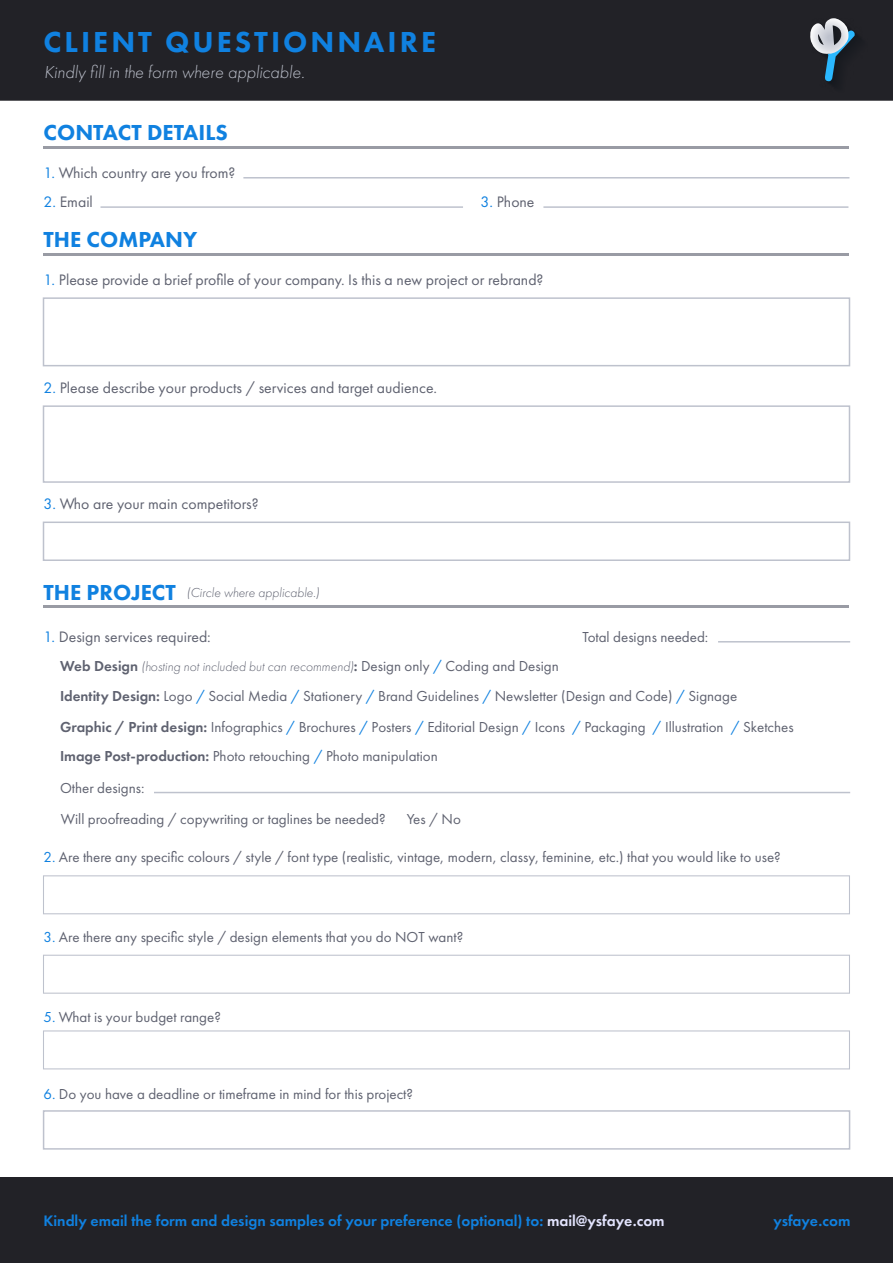
<style>
.page{position:relative;width:893px;height:1263px;background:#fff}
.page>*{position:absolute;margin:0;border:0;box-sizing:border-box;transform-origin:0 0}
.t1{font:800 30px "Futura New";letter-spacing:.1em;color:#1081e0}
.t2{font:800 22.5px "Futura New";color:#1081e0}
.t3{font:italic 300 18px "Futura New";color:#bec2cd}
.t4{font:15.75px "Futura New";color:#5f6270}
.t5{font:15.75px "Futura New Demi";color:#1081e0}
.t6{font:15px/30.2px "Futura New";color:#5f6270}
.t7{font:italic 300 13.5px "Futura New";color:#5f6270}
.s1{color:#1081e0}
.s2{font-family:"Futura New Demi";font-weight:400;font-style:normal;font-size:15px}
.s3{font-weight:400;font-style:normal;font-size:15px}
.s4{font-weight:400;font-style:normal;font-size:15px;color:#1081e0}
.s5{font-family:"Futura New Demi"}
.s6{color:#e4e5ff}
</style>
<div class="page">
<div style="left:0;top:1177px;width:893px;height:86px;background:#222227"></div>
<hr style="left:43px;top:253px;width:806px;height:2px;background:#999ba4">
<div style="left:43px;top:297px;width:807px;height:69px;border:2px solid #bec2cd"></div>
<hr style="left:43px;top:146px;width:806px;height:2px;background:#999ba4">
<div style="left:43px;top:405px;width:807px;height:78px;border:2px solid #bec2cd"></div>
<div style="left:43px;top:521px;width:807px;height:40px;border:2px solid #bec2cd"></div>
<div style="left:43px;top:875px;width:807px;height:39px;border:1px solid #bec2cd"></div>
<div style="left:43px;top:955px;width:807px;height:39px;border:1px solid #bec2cd"></div>
<div style="left:43px;top:1110px;width:807px;height:39px;border:2px solid #bec2cd"></div>
<hr style="left:43px;top:606px;width:806px;height:2px;background:#999ba4">
<hr style="left:718px;top:641px;width:132px;height:1px;background:#bec2cd">
<hr style="left:154px;top:792px;width:696px;height:1px;background:#bec2cd">
<hr style="left:243px;top:177px;width:606px;height:2px;background:#bec2cd">
<hr style="left:100px;top:206px;width:363px;height:2px;background:#bec2cd">
<hr style="left:543px;top:206px;width:305px;height:2px;background:#bec2cd">
<div style="left:0;top:0;width:893px;height:101px;background:#222227"></div>
<img style="left:828px;top:34px;width:30px;height:50px">
<svg style="left:810px;top:18px;width:45px;height:63px"></svg>
<div style="left:43px;top:1030px;width:807px;height:39px;border:1px solid #bec2cd"></div>
<h1 class="t1" style="left:43px;top:23px;width:394px">CLIENT QUESTIONNAIRE</h1>
<p class="t3" style="left:44px;top:61px;width:262px">Kindly fill in the form where applicable.</p>
<h2 class="t2" style="left:43px;top:118px;width:186px">CONTACT DETAILS</h2>
<p class="t4" style="left:43px;top:163px;width:193px"><span class="s1">1.</span> Which country are you from?</p>
<p class="t4" style="left:43px;top:192px;width:51px"><span class="s1">2.</span> Email</p>
<p class="t4" style="left:480px;top:192px;width:56px"><span class="s1">3.</span> Phone</p>
<h2 class="t2" style="left:43px;top:225px;width:155px">THE COMPANY</h2>
<p class="t4" style="left:43px;top:270px;width:501px"><span class="s1">1.</span> Please provide a brief profile of your company. Is this a new project or rebrand?</p>
<p class="t4" style="left:43px;top:378px;width:395px"><span class="s1">2.</span> Please describe your products / services and target audience.</p>
<p class="t4" style="left:43px;top:494px;width:217px"><span class="s1">3.</span> Who are your main competitors?</p>
<h2 class="t2" style="left:43px;top:578px;width:134px">THE PROJECT</h2>
<p class="t7" style="left:187px;top:585px;width:135px">(Circle where applicable.)</p>
<p class="t4" style="left:43px;top:627px;width:169px"><span class="s1">1.</span> Design services required:</p>
<p class="t7" style="left:60px;top:659px;width:500px"><span class="s2">Web Design</span> (hosting not included but can recommend)<span class="s2">:</span> <span class="s3">Design only</span> <span class="s4">/</span> <span class="s3">Coding and Design</span></p>
<p class="t6" style="left:582px;top:622px;width:127px">Total designs needed:</p>
<p class="t6" style="left:60px;top:681px;width:735px"><span class="s5">Identity Design:</span> Logo <span class="s1">/</span> Social Media <span class="s1">/</span> Stationery <span class="s1">/</span> Brand Guidelines <span class="s1">/</span> Newsletter (Design and Code) <span class="s1">/</span> Signage<br><span class="s5">Graphic / Print design:</span> Infographics <span class="s1">/</span> Brochures <span class="s1">/</span> Posters <span class="s1">/</span> Editorial Design <span class="s1">/</span> Icons <span class="s1">/</span> Packaging <span class="s1">/</span> Illustration <span class="s1">/</span> Sketches<br><span class="s5">Image Post-production:</span> Photo retouching <span class="s1">/</span> Photo manipulation</p>
<p class="t6" style="left:60px;top:772px;width:86px">Other designs:</p>
<p class="t6" style="left:61px;top:804px;width:326px">Will proofreading / copywriting or taglines be needed?</p>
<p class="t6" style="left:407px;top:804px;width:56px">Yes / No</p>
<p class="t6" style="left:43px;top:842px;width:739px"><span class="s1">2.</span> Are there any specific colours / style / font type (realistic, vintage, modern, classy, feminine, etc.) that you would like to use?</p>
<p class="t6" style="left:43px;top:922px;width:421px"><span class="s1">3.</span> Are there any specific style / design elements that you do NOT want?</p>
<p class="t6" style="left:43px;top:1002px;width:179px"><span class="s1">5.</span> What is your budget range?</p>
<p class="t6" style="left:43px;top:1079px;width:371px"><span class="s1">6.</span> Do you have a deadline or timeframe in mind for this project?</p>
<p class="t5" style="left:43px;top:1211px;width:623px">Kindly email the form and design samples of your preference (optional) to: <span class="s6">mail@ysfaye.com</span></p>
<p class="t5" style="left:773px;top:1211px;width:79px">ysfaye.com</p>
</div>
